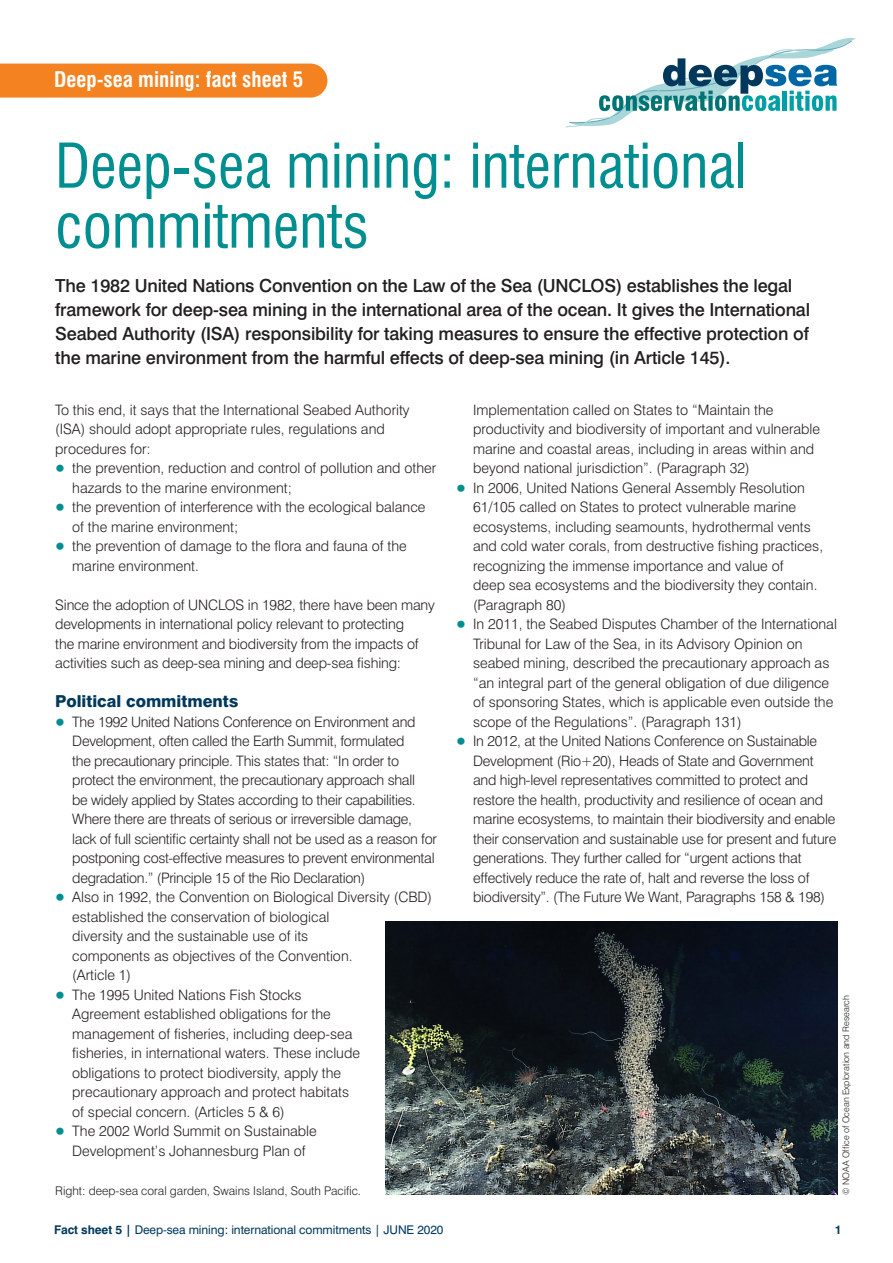
<style>
.page{position:relative;width:893px;height:1263px;background:#fff}
.page>*{position:absolute;margin:0;border:0;box-sizing:border-box;transform-origin:0 0}
.CS__heading_green_co{font:condensed 60px/60px "Swiss 721 BT";color:#008e91}
.STRAPLINE_wob{font:700 condensed 21px "Swiss 721 BT";color:#fff}
.CS__Intro_wide_colum{font:500 18px/24px "Swiss 721 BT";letter-spacing:-.01em;color:#231f20}
.Crosshead_A_11_13_he{font:800 16.5px "Swiss 721 BT";color:#00385c}
.Bodytext_9_6_13{font:300 14.4px/19.5px "Swiss 721 BT";color:#231f20}
.Bodytext_9_6_13-2{font:300 14.4px/19.5px "Swiss 721 BT";letter-spacing:-.02em;color:#231f20}
.t1{font:12px "Swiss 721 BT";letter-spacing:-.005em;color:#00385c}
.t2{font:300 12px "Swiss 721 BT";color:#231f20}
.t3{font:700 12px "Swiss 721 BT";color:#00385c}
.Pic_credit{font:300 9px "Swiss 721 BT";color:#231f20}
.s1{font-family:"Newspaper Pi BT";font-weight:400;color:#008e91}
.s2{font-weight:700}
</style>
<div class="page">
<svg style="left:566px;top:38px;width:290px;height:90px"></svg>
<div style="left:0;top:64px;width:327px;height:34px;background:#f58220"></div>
<img style="left:386px;top:922px;width:452px;height:273px">
<p class="STRAPLINE_wob" style="left:54px;top:67px;width:250px">Deep-sea mining: fact sheet 5</p>
<p class="CS__heading_green_co" style="left:55px;top:136px;width:693px">Deep-sea mining: international commitments</p>
<p class="CS__Intro_wide_colum" style="left:55px;top:273px;width:756px">The 1982 United Nations Convention on the Law of the Sea (UNCLOS) establishes the legal framework for deep-sea mining in the international area of the ocean. It gives the International Seabed Authority (ISA) responsibility for taking measures to ensure the effective protection of the marine environment from the harmful effects of deep-sea mining (in Article 145).</p>
<p class="Bodytext_9_6_13" style="left:55px;top:400px;width:356px">To this end, it says that the International Seabed Authority (ISA) should adopt appropriate rules, regulations and procedures for:</p>
<p class="Bodytext_9_6_13" style="left:72px;top:458px;width:365px;text-indent:-17px"><span class="s1">•</span> the prevention, reduction and control of pollution and other hazards to the marine environment;</p>
<p class="Bodytext_9_6_13" style="left:72px;top:497px;width:355px;text-indent:-17px"><span class="s1">•</span> the prevention of interference with the ecological balance of the marine environment;</p>
<p class="Bodytext_9_6_13" style="left:72px;top:536px;width:336px;text-indent:-17px"><span class="s1">•</span> the prevention of damage to the flora and fauna of the marine environment.</p>
<p class="Bodytext_9_6_13" style="left:55px;top:595px;width:381px">Since the adoption of UNCLOS in 1982, there have been many developments in international policy relevant to protecting<br>the marine environment and biodiversity from the impacts of activities such as deep-sea mining and deep-sea fishing:</p>
<p class="Crosshead_A_11_13_he" style="left:55px;top:691px;width:185px">Political commitments</p>
<p class="Bodytext_9_6_13-2" style="left:72px;top:712px;width:366px;text-indent:-17px"><span class="s1">•</span> The 1992 United Nations Conference on Environment and Development, often called the Earth Summit, formulated<br>the precautionary principle. This states that: “In order to protect the environment, the precautionary approach shall<br>be widely applied by States according to their capabilities.<br>Where there are threats of serious or irreversible damage, lack of full scientific certainty shall not be used as a reason for postponing cost-effective measures to prevent environmental degradation.” (Principle 15 of the Rio Declaration)</p>
<p class="Bodytext_9_6_13" style="left:72px;top:887px;width:361px;text-indent:-17px"><span class="s1">•</span> Also in 1992, the Convention on Biological Diversity (CBD) established the conservation of biological<br>diversity and the sustainable use of its<br>components as objectives of the Convention.<br>(Article 1)</p>
<p class="Bodytext_9_6_13" style="left:72px;top:985px;width:289px;text-indent:-17px"><span class="s1">•</span> The 1995 United Nations Fish Stocks Agreement established obligations for the management of fisheries, including deep-sea fisheries, in international waters. These include obligations to protect biodiversity, apply the precautionary approach and protect habitats of special concern. (Articles 5 &amp; 6)</p>
<p class="Bodytext_9_6_13" style="left:55px;top:1121px;width:263px;text-align:center"><span class="s1">•</span> The 2002 World Summit on Sustainable<br>Development’s Johannesburg Plan of</p>
<p class="t2" style="left:55px;top:1183px;width:307px">Right: deep-sea coral garden, Swains Island, South Pacific.</p>
<p class="Bodytext_9_6_13" style="left:473px;top:400px;width:348px">Implementation called on States to “Maintain the productivity and biodiversity of important and vulnerable marine and coastal areas, including in areas within and beyond national jurisdiction”. (Paragraph 32)</p>
<p class="Bodytext_9_6_13" style="left:473px;top:478px;width:352px;text-indent:-17px"><span class="s1">•</span> In 2006, United Nations General Assembly Resolution 61/105 called on States to protect vulnerable marine ecosystems, including seamounts, hydrothermal vents and cold water corals, from destructive fishing practices, recognizing the immense importance and value of<br>deep sea ecosystems and the biodiversity they contain. (Paragraph 80)</p>
<p class="Bodytext_9_6_13" style="left:473px;top:614px;width:365px;text-indent:-17px"><span class="s1">•</span> In 2011, the Seabed Disputes Chamber of the International Tribunal for Law of the Sea, in its Advisory Opinion on seabed mining, described the precautionary approach as “an integral part of the general obligation of due diligence of sponsoring States, which is applicable even outside the scope of the Regulations”. (Paragraph 131)</p>
<p class="Bodytext_9_6_13" style="left:473px;top:731px;width:365px;text-indent:-17px"><span class="s1">•</span> In 2012, at the United Nations Conference on Sustainable Development (Rio+20), Heads of State and Government and high-level representatives committed to protect and restore the health, productivity and resilience of ocean and marine ecosystems, to maintain their biodiversity and enable their conservation and sustainable use for present and future generations. They further called for “urgent actions that effectively reduce the rate of, halt and reverse the loss of biodiversity”. (The Future We Want, Paragraphs 158 &amp; 198)</p>
<p class="Pic_credit" style="left:840px;top:1195px;width:201px;rotate:-90deg">© NOAA Office of Ocean Exploration and Research</p>
<p class="t1" style="left:54px;top:1222px;width:391px"><span class="s2">Fact sheet 5 |</span> Deep-sea mining: international commitments | JUNE 2020</p>
<p class="t3" style="left:835px;top:1222px;width:8px">1</p>
</div>
